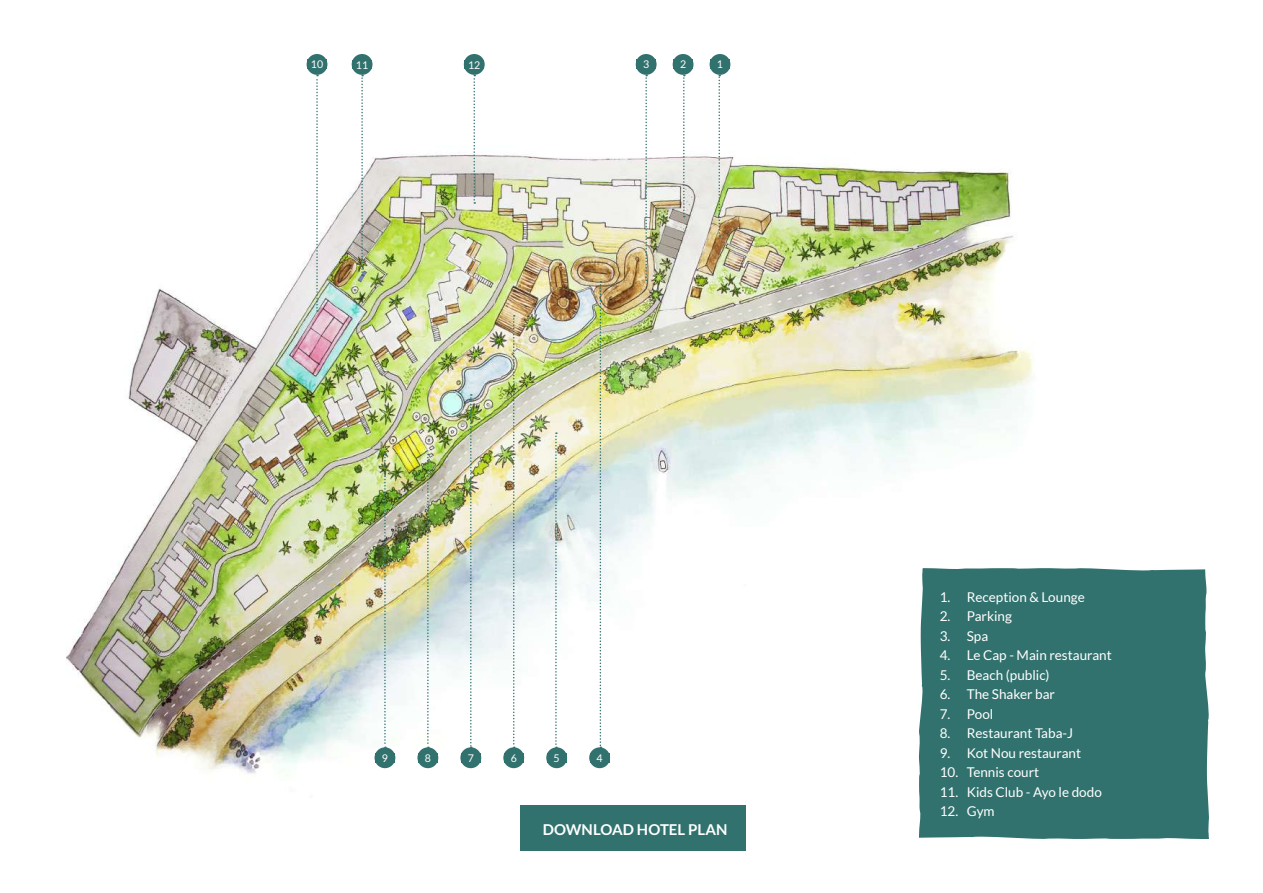
<style>
.page{position:relative;width:1263px;height:893px;background:#fff}
.page>*{position:absolute;margin:0;border:0;box-sizing:border-box;transform-origin:0 0}
.t1{font:700 15px "Lato";color:#fff}
.t2{font:13.5px "Lato";color:#fff}
.t3{font:10.65px "Lato";color:#fff}
</style>
<div class="page">
<img style="left:66px;top:154px;width:967px;height:620px">
<div style="left:918px;top:568px;width:291px;height:271px;background:#32726e"></div>
<svg style="left:513px;top:315px;width:2px;height:432px"></svg>
<svg style="left:470px;top:394px;width:2px;height:353px"></svg>
<svg style="left:427px;top:454px;width:2px;height:293px"></svg>
<svg style="left:384px;top:454px;width:2px;height:293px"></svg>
<svg style="left:555px;top:432px;width:2px;height:315px"></svg>
<svg style="left:600px;top:281px;width:1px;height:466px"></svg>
<svg style="left:645px;top:75px;width:2px;height:206px"></svg>
<svg style="left:316px;top:75px;width:2px;height:237px"></svg>
<svg style="left:361px;top:75px;width:2px;height:201px"></svg>
<svg style="left:473px;top:75px;width:2px;height:129px"></svg>
<svg style="left:683px;top:75px;width:2px;height:142px"></svg>
<svg style="left:718px;top:75px;width:2px;height:162px"></svg>
<div style="left:709px;top:54px;width:21px;height:21px;background:#32726e;border-radius:50%"></div>
<div style="left:673px;top:54px;width:20px;height:21px;background:#32726e;border-radius:50%"></div>
<div style="left:636px;top:54px;width:21px;height:21px;background:#32726e;border-radius:50%"></div>
<div style="left:307px;top:54px;width:20px;height:21px;background:#32726e;border-radius:50%"></div>
<div style="left:352px;top:54px;width:20px;height:21px;background:#32726e;border-radius:50%"></div>
<div style="left:464px;top:54px;width:21px;height:21px;background:#32726e;border-radius:50%"></div>
<div style="left:589px;top:747px;width:21px;height:21px;background:#32726e;border-radius:50%"></div>
<div style="left:546px;top:747px;width:21px;height:21px;background:#32726e;border-radius:50%"></div>
<div style="left:503px;top:747px;width:21px;height:21px;background:#32726e;border-radius:50%"></div>
<div style="left:460px;top:747px;width:21px;height:21px;background:#32726e;border-radius:50%"></div>
<div style="left:417px;top:747px;width:21px;height:21px;background:#32726e;border-radius:50%"></div>
<div style="left:374px;top:747px;width:21px;height:21px;background:#32726e;border-radius:50%"></div>
<div style="left:674px;top:60px;width:19px;height:9px;background:#32726e"></div>
<div style="left:307px;top:60px;width:19px;height:9px;background:#32726e"></div>
<div style="left:353px;top:60px;width:19px;height:9px;background:#32726e"></div>
<div style="left:520px;top:805px;width:225px;height:45px;background:#32726e"></div>
<p class="t3" style="left:311px;top:59px;width:14px">10</p>
<p class="t3" style="left:356px;top:59px;width:14px">11</p>
<p class="t3" style="left:468px;top:59px;width:14px">12</p>
<p class="t3" style="left:643px;top:59px;width:8px">3</p>
<p class="t3" style="left:680px;top:59px;width:8px">2</p>
<p class="t3" style="left:717px;top:59px;width:8px">1</p>
<p class="t3" style="left:382px;top:752px;width:8px">9</p>
<p class="t3" style="left:425px;top:752px;width:8px">8</p>
<p class="t3" style="left:468px;top:752px;width:8px">7</p>
<p class="t3" style="left:511px;top:752px;width:8px">6</p>
<p class="t3" style="left:554px;top:752px;width:8px">5</p>
<p class="t3" style="left:596px;top:752px;width:8px">4</p>
<p class="t1" style="left:543px;top:820px;width:186px">DOWNLOAD HOTEL PLAN</p>
<p class="t2" style="left:940px;top:589px;width:146px">1. Reception &amp; Lounge</p>
<p class="t2" style="left:940px;top:609px;width:74px">2. Parking</p>
<p class="t2" style="left:940px;top:628px;width:50px">3. Spa</p>
<p class="t2" style="left:940px;top:648px;width:173px">4. Le Cap - Main restaurant</p>
<p class="t2" style="left:940px;top:667px;width:111px">5. Beach (public)</p>
<p class="t2" style="left:940px;top:687px;width:117px">6. The Shaker bar</p>
<p class="t2" style="left:940px;top:706px;width:55px">7. Pool</p>
<p class="t2" style="left:940px;top:726px;width:135px">8. Restaurant Taba-J</p>
<p class="t2" style="left:940px;top:745px;width:143px">9. Kot Nou restaurant</p>
<p class="t2" style="left:940px;top:765px;width:101px">10. Tennis court</p>
<p class="t2" style="left:940px;top:784px;width:164px">11. Kids Club - Ayo le dodo</p>
<p class="t2" style="left:940px;top:804px;width:56px">12. Gym</p>
</div>
